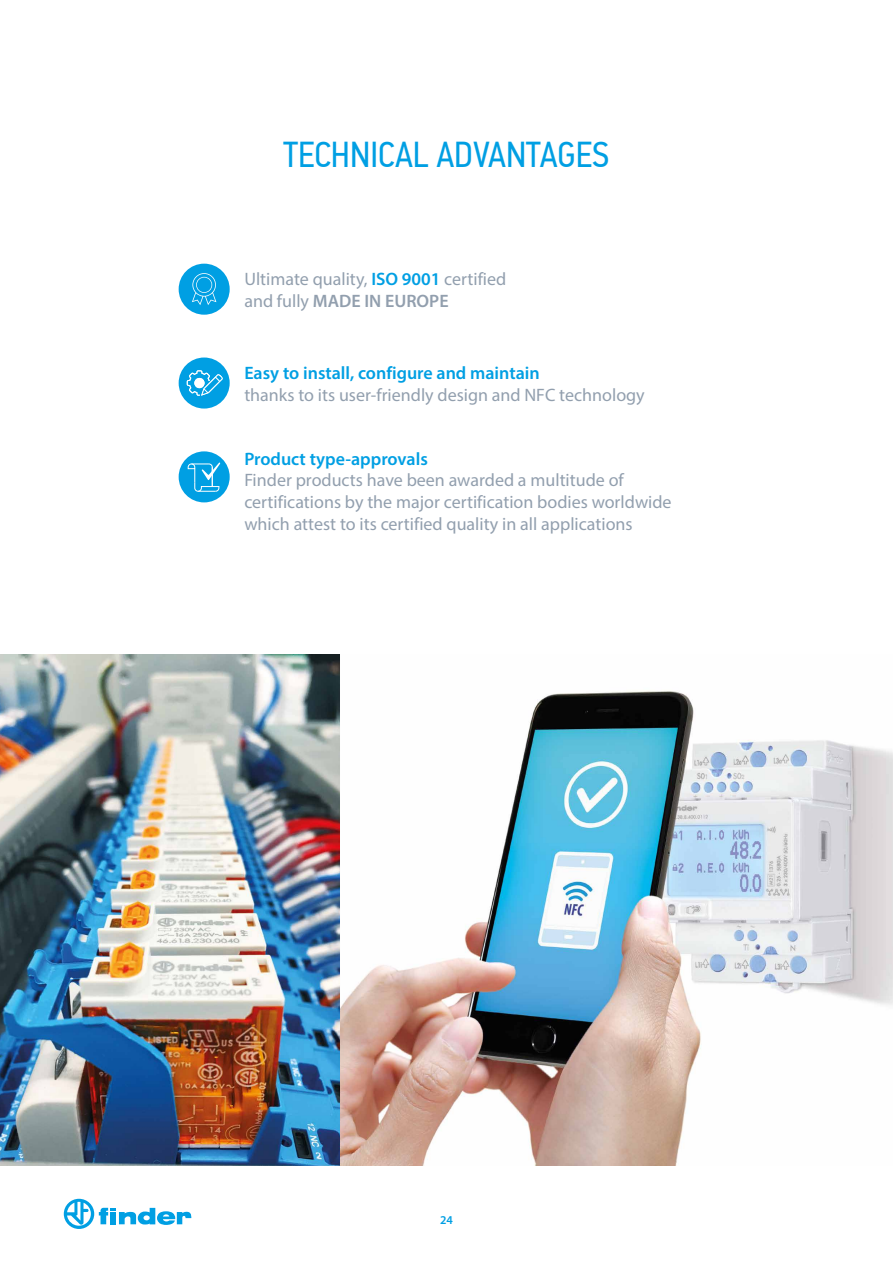
<style>
.page{position:relative;width:893px;height:1263px;background:#fff}
.page>*{position:absolute;margin:0;border:0;box-sizing:border-box;transform-origin:0 0}
.t1{font:36px "PF Din Text Cond Pro";color:#009fe3}
.t2{font:18px/21.6px "Myriad Pro";color:#929fae}
.t3{font:600 18px "Myriad Pro";color:#009fe3}
.t4{font:600 12px "Myriad Pro";color:#009fe3}
.s1{font-weight:600;color:#009fe3}
.s2{font-weight:600}
</style>
<div class="page">
<svg style="left:64px;top:1199px;width:127px;height:30px"></svg>
<div style="left:179px;top:264px;width:51px;height:51px;background:#009fe3;border-radius:50%"></div>
<svg style="left:192px;top:273px;width:24px;height:32px"></svg>
<div style="left:179px;top:357px;width:51px;height:52px;background:#009fe3;border-radius:50%"></div>
<svg style="left:187px;top:370px;width:36px;height:26px"></svg>
<div style="left:195px;top:379px;width:9px;height:8px;background:#fff;border-radius:50%"></div>
<div style="left:179px;top:451px;width:51px;height:51px;background:#009fe3;border-radius:50%"></div>
<svg style="left:187px;top:463px;width:33px;height:29px"></svg>
<img style="left:0;top:655px;width:893px;height:510px">
<h1 class="t1" style="left:284px;top:134px;width:327px">TECHNICAL ADVANTAGES</h1>
<p class="t2" style="left:244px;top:268px;width:263px">Ultimate quality, <span class="s1">ISO 9001</span> certified and fully <span class="s2">MADE IN EUROPE</span></p>
<p class="t3" style="left:244px;top:361px;width:297px">Easy to install, configure and maintain</p>
<p class="t2" style="left:244px;top:383px;width:402px">thanks to its user-friendly design and NFC technology</p>
<p class="t3" style="left:244px;top:447px;width:185px">Product type-approvals</p>
<p class="t2" style="left:244px;top:469px;width:429px">Finder products have been awarded a multitude of certifications by the major certification bodies worldwide which attest to its certified quality in all applications</p>
<p class="t4" style="left:440px;top:1212px;width:14px">24</p>
</div>
